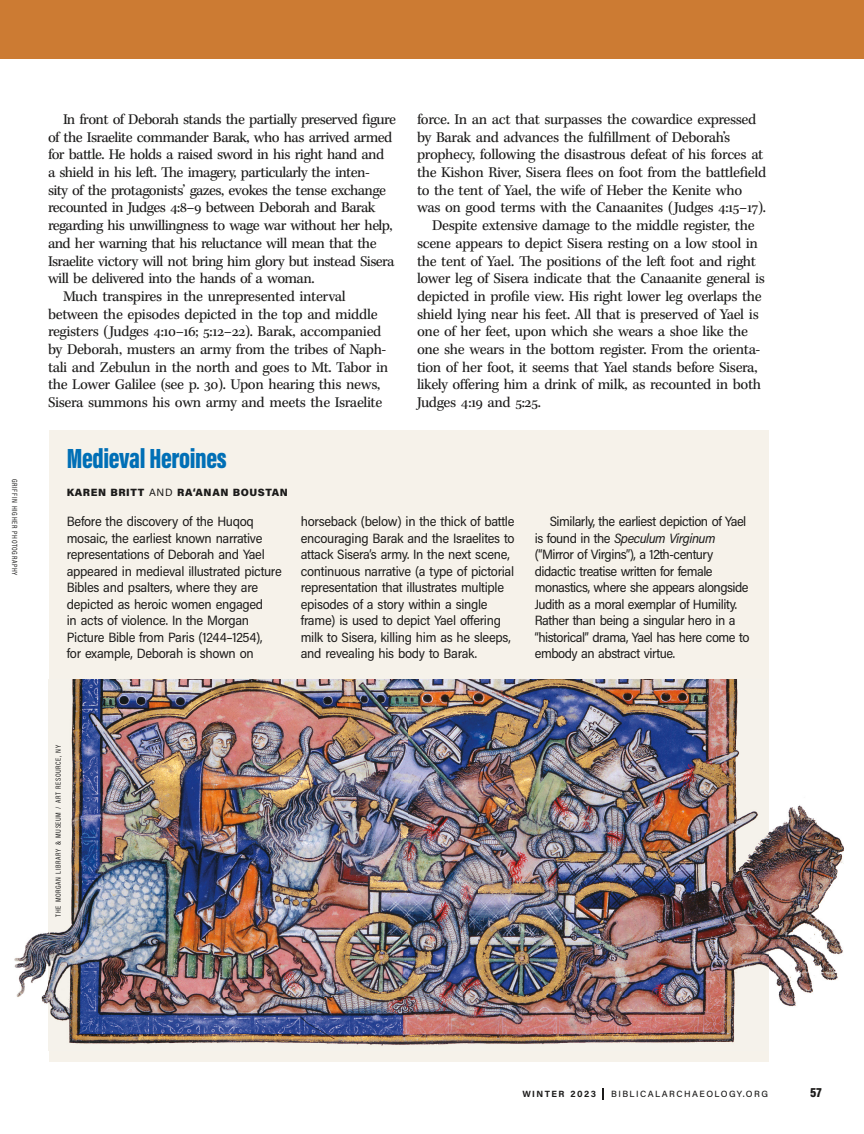
<style>
.page{position:relative;width:864px;height:1134px;background:#fff}
.page>*{position:absolute;margin:0;border:0;box-sizing:border-box;transform-origin:0 0}
.t1{font:900 28.5px "Acumin Pro Extra Cond";letter-spacing:-.015em;color:#006fb6}
.t2{font:15.3px "Kepler Std";letter-spacing:-.025em;color:#1c1b1a}
.t3{font:13.5px/16.5px "Acumin Pro Semi Cond";letter-spacing:-.02em;color:#1c1b1a}
.t4{font:900 13.5px "Acumin Pro Cond";color:#1c1b1a}
.t5{font:900 10.5px "Acumin Pro";letter-spacing:.055em;color:#1c1b1a}
.t6{font:500 9px "Acumin Pro";letter-spacing:.16em;color:#1c1b1a}
.t7{font:700 9px "Acumin Pro";letter-spacing:.16em;color:#1c1b1a}
.t8{font:7.5px "Acumin Pro Cond";letter-spacing:.08em;color:#1c1b1a}
.s1{font-weight:400}
.s2{font-style:italic}
</style>
<div class="page">
<div style="left:0;top:0;width:864px;height:58px;background:#cc7b33"></div>
<svg style="left:602px;top:1088px;width:2px;height:12px"></svg>
<div style="left:49px;top:430px;width:720px;height:632px;background:#f6f2ea"></div>
<img style="left:14px;top:680px;width:830px;height:370px">
<p class="t8" style="left:19px;top:479px;width:98px;rotate:90deg">GRIFFIN HIGHER PHOTOGRAPHY</p>
<p class="t2" style="left:63px;top:110px;width:335px">In front of Deborah stands the partially preserved figure</p>
<p class="t2" style="left:48px;top:128px;width:346px">of the Israelite commander Barak, who has arrived armed</p>
<p class="t2" style="left:48px;top:146px;width:338px">for battle. He holds a raised sword in his right hand and</p>
<p class="t2" style="left:48px;top:164px;width:323px">a shield in his left. The imagery, particularly the inten-</p>
<p class="t2" style="left:48px;top:181px;width:339px">sity of the protagonists’ gazes, evokes the tense exchange</p>
<p class="t2" style="left:48px;top:199px;width:329px">recounted in Judges 4:8–9 between Deborah and Barak</p>
<p class="t2" style="left:48px;top:217px;width:346px">regarding his unwillingness to wage war without her help,</p>
<p class="t2" style="left:48px;top:234px;width:330px">and her warning that his reluctance will mean that the</p>
<p class="t2" style="left:48px;top:252px;width:348px">Israelite victory will not bring him glory but instead Sisera</p>
<p class="t2" style="left:48px;top:270px;width:268px">will be delivered into the hands of a woman.</p>
<p class="t2" style="left:63px;top:288px;width:284px">Much transpires in the unrepresented interval</p>
<p class="t2" style="left:48px;top:305px;width:331px">between the episodes depicted in the top and middle</p>
<p class="t2" style="left:48px;top:323px;width:335px">registers (Judges 4:10–16; 5:12–22). Barak, accompanied</p>
<p class="t2" style="left:48px;top:341px;width:340px">by Deborah, musters an army from the tribes of Naph-</p>
<p class="t2" style="left:48px;top:358px;width:342px">tali and Zebulun in the north and goes to Mt. Tabor in</p>
<p class="t2" style="left:48px;top:376px;width:334px">the Lower Galilee (see p. 30). Upon hearing this news,</p>
<p class="t2" style="left:48px;top:394px;width:336px">Sisera summons his own army and meets the Israelite</p>
<p class="t2" style="left:417px;top:111px;width:341px">force. In an act that surpasses the cowardice expressed</p>
<p class="t2" style="left:417px;top:128px;width:315px">by Barak and advances the fulfillment of Deborah’s</p>
<p class="t2" style="left:417px;top:146px;width:348px">prophecy, following the disastrous defeat of his forces at</p>
<p class="t2" style="left:417px;top:164px;width:351px">the Kishon River, Sisera flees on foot from the battlefield</p>
<p class="t2" style="left:417px;top:181px;width:327px">to the tent of Yael, the wife of Heber the Kenite who</p>
<p class="t2" style="left:417px;top:199px;width:351px">was on good terms with the Canaanites (Judges 4:15–17).</p>
<p class="t2" style="left:432px;top:217px;width:324px">Despite extensive damage to the middle register, the</p>
<p class="t2" style="left:417px;top:234px;width:342px">scene appears to depict Sisera resting on a low stool in</p>
<p class="t2" style="left:417px;top:252px;width:340px">the tent of Yael. The positions of the left foot and right</p>
<p class="t2" style="left:417px;top:270px;width:350px">lower leg of Sisera indicate that the Canaanite general is</p>
<p class="t2" style="left:417px;top:288px;width:346px">depicted in profile view. His right lower leg overlaps the</p>
<p class="t2" style="left:417px;top:305px;width:343px">shield lying near his feet. All that is preserved of Yael is</p>
<p class="t2" style="left:417px;top:323px;width:333px">one of her feet, upon which she wears a shoe like the</p>
<p class="t2" style="left:417px;top:341px;width:345px">one she wears in the bottom register. From the orienta-</p>
<p class="t2" style="left:417px;top:358px;width:342px">tion of her foot, it seems that Yael stands before Sisera,</p>
<p class="t2" style="left:417px;top:376px;width:346px">likely offering him a drink of milk, as recounted in both</p>
<p class="t2" style="left:417px;top:394px;width:125px">Judges 4:19 and 5:25.</p>
<h1 class="t1" style="left:67px;top:441px;width:162px">Medieval Heroines</h1>
<p class="t5" style="left:67px;top:485px;width:223px">KAREN BRITT <span class="s1">AND</span> RA‘ANAN BOUSTAN</p>
<p class="t3" style="left:67px;top:513px;width:217px">Before the discovery of the Huqoq mosaic, the earliest known narrative representations of Deborah and Yael appeared in medieval illustrated picture Bibles and psalters, where they are depicted as heroic women engaged<br>in acts of violence. In the Morgan Picture Bible from Paris (1244–1254),<br>for example, Deborah is shown on</p>
<p class="t3" style="left:301px;top:513px;width:215px">horseback (below) in the thick of battle encouraging Barak and the Israelites to attack Sisera’s army. In the next scene, continuous narrative (a type of pictorial representation that illustrates multiple episodes of a story within a single frame) is used to depict Yael offering milk to Sisera, killing him as he sleeps, and revealing his body to Barak.</p>
<p class="t3" style="left:535px;top:513px;width:216px;text-indent:15px">Similarly, the earliest depiction of Yael is found in the <span class="s2">Speculum Virginum </span>(“Mirror of Virgins”), a 12th-century didactic treatise written for female monastics, where she appears alongside Judith as a moral exemplar of Humility.<br>Rather than being a singular hero in a “historical” drama, Yael has here come to embody an abstract virtue.</p>
<p class="t8" style="left:54px;top:917px;width:173px;rotate:-90deg">THE MORGAN LIBRARY &amp; MUSEUM / ART RESOURCE, NY</p>
<p class="t7" style="left:522px;top:1088px;width:75px">WINTER 2023</p>
<p class="t6" style="left:611px;top:1088px;width:158px">BIBLICALARCHAEOLOGY.ORG</p>
<p class="t4" style="left:810px;top:1084px;width:13px">57</p>
</div>
